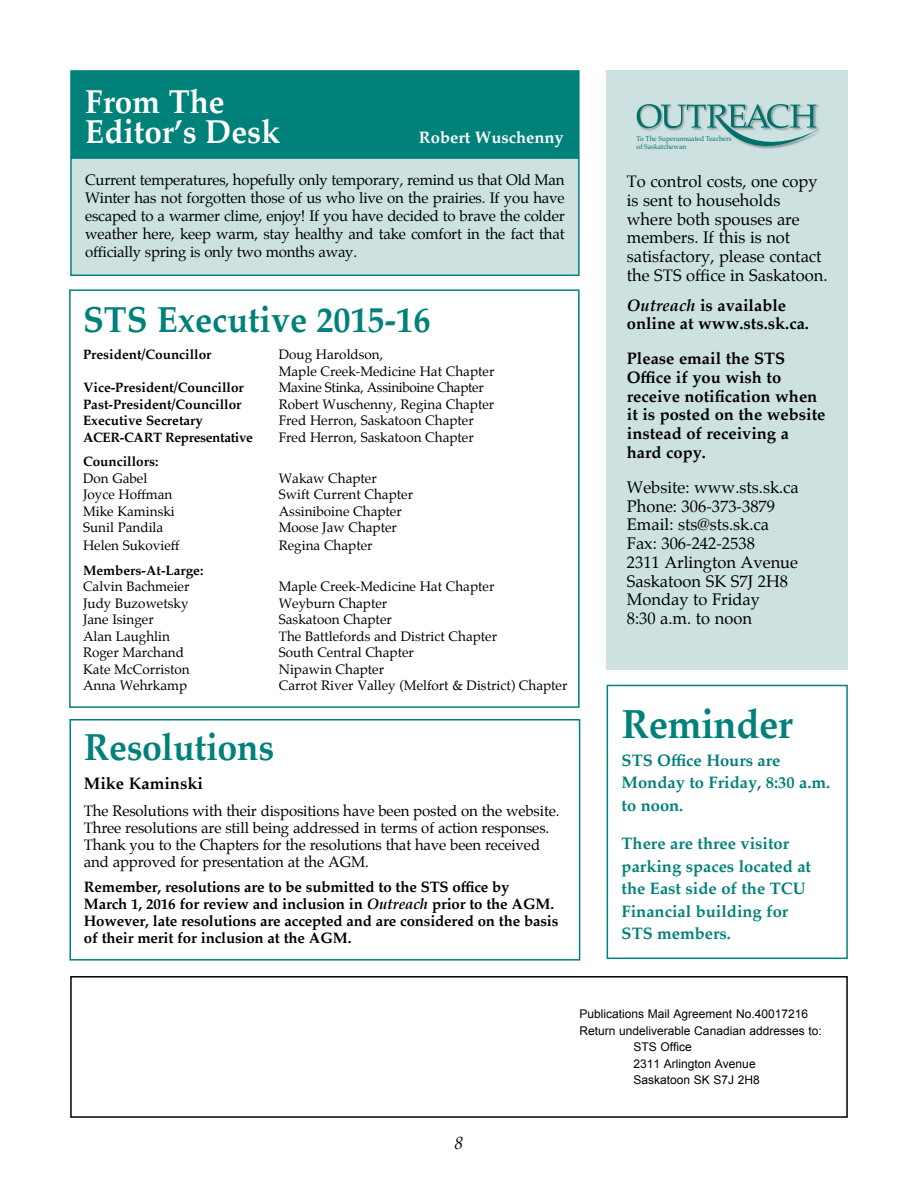
<style>
.page{position:relative;width:918px;height:1188px;background:#fff}
.page>*{position:absolute;margin:0;border:0;box-sizing:border-box;transform-origin:0 0}
.t1{font:700 40.5px "Palatino";letter-spacing:-.015em;color:#008179;scale:.95 1}
.t2{font:700 37.5px "Palatino";letter-spacing:-.01em;color:#008179;scale:.95 1}
.t3{font:700 36px "Palatino";color:#008179;scale:.95 1}
.t4{font:700 33px/30px "Palatino";color:#fff;scale:.95 1}
.t5{font:italic 18px "Palatino";color:#000}
.t6{font:16.5px/18.8px "Palatino";color:#000}
.t7{font:700 16.5px/18.8px "Palatino";color:#000}
.t8{font:700 16.5px/22.5px "Palatino";color:#008179}
.t9{font:700 16.5px "Palatino";color:#fff}
.t10{font:15px/18px "Palatino";letter-spacing:-.01em;color:#000;text-align:justify}
.t11{font:700 15px/17px "Palatino";letter-spacing:-.01em;color:#000}
.t12{font:13.5px/16.5px "Palatino";color:#000}
.t13{font:700 13.5px "Palatino";color:#000}
.t14{font:13.5px "Palatino";letter-spacing:-.025em;color:#000}
.t15{font:700 13.5px "Palatino";letter-spacing:-.025em;color:#000}
.t16{font:12px "Arial";color:#000}
.t17{font:7.05px/8.1px "Palatino";color:#008179;scale:.95 1}
.s1{font-style:italic}
</style>
<div class="page">
<div style="left:607px;top:70px;width:241px;height:600px;background:#cde1e0"></div>
<svg style="left:637px;top:104px;width:181px;height:45px"></svg>
<div style="left:70px;top:976px;width:778px;height:142px;border:2px solid #000"></div>
<div style="left:607px;top:685px;width:241px;height:274px;border:2px solid #008179"></div>
<div style="left:71px;top:158px;width:508px;height:117px;background:#cde1e0"></div>
<div style="left:70px;top:157px;width:510px;height:119px;border:2px solid #008179"></div>
<div style="left:71px;top:71px;width:508px;height:86px;background:#008179"></div>
<div style="left:70px;top:70px;width:510px;height:88px;border:2px solid #008179"></div>
<div style="left:69px;top:719px;width:511px;height:242px;border:2px solid #008179"></div>
<div style="left:69px;top:289px;width:511px;height:419px;border:2px solid #008179"></div>
<h3 class="t4" style="left:85px;top:86px;width:207px">From The<br>Editor’s Desk</h3>
<p class="t9" style="left:419px;top:123px;width:146px">Robert Wuschenny</p>
<p class="t10" style="left:85px;top:171px;width:481px">Current temperatures, hopefully only temporary, remind us that Old Man Winter has not forgotten those of us who live on the prairies. If you have escaped to a warmer clime, enjoy! If you have decided to brave the colder weather here, keep warm, stay healthy and take comfort in the fact that officially spring is only two months away.</p>
<h3 class="t3" style="left:83px;top:289px;width:367px">STS Executive 2015-16</h3>
<p class="t13" style="left:83px;top:343px;width:130px">President/Councillor</p>
<p class="t12" style="left:279px;top:346px;width:217px">Doug Haroldson,<br>Maple Creek-Medicine Hat Chapter</p>
<p class="t13" style="left:83px;top:376px;width:162px">Vice-President/Councillor</p>
<p class="t14" style="left:279px;top:376px;width:206px">Maxine Stinka, Assiniboine Chapter</p>
<p class="t13" style="left:83px;top:393px;width:160px">Past-President/Councillor</p>
<p class="t12" style="left:279px;top:396px;width:217px">Robert Wuschenny, Regina Chapter</p>
<p class="t13" style="left:83px;top:409px;width:121px">Executive Secretary</p>
<p class="t12" style="left:279px;top:412px;width:196px">Fred Herron, Saskatoon Chapter</p>
<p class="t15" style="left:83px;top:426px;width:171px">ACER-CART Representative</p>
<p class="t12" style="left:279px;top:429px;width:196px">Fred Herron, Saskatoon Chapter</p>
<p class="t13" style="left:83px;top:450px;width:77px">Councillors:</p>
<p class="t12" style="left:83px;top:470px;width:66px">Don Gabel</p>
<p class="t12" style="left:279px;top:470px;width:99px">Wakaw Chapter</p>
<p class="t12" style="left:83px;top:486px;width:91px">Joyce Hoffman</p>
<p class="t12" style="left:279px;top:486px;width:136px">Swift Current Chapter</p>
<p class="t12" style="left:83px;top:503px;width:93px">Mike Kaminski</p>
<p class="t12" style="left:279px;top:503px;width:124px">Assiniboine Chapter</p>
<p class="t12" style="left:83px;top:519px;width:82px">Sunil Pandila</p>
<p class="t12" style="left:279px;top:519px;width:120px">Moose Jaw Chapter</p>
<p class="t12" style="left:83px;top:537px;width:98px">Helen Sukovieff</p>
<p class="t12" style="left:279px;top:537px;width:95px">Regina Chapter</p>
<p class="t13" style="left:83px;top:559px;width:122px">Members-At-Large:</p>
<p class="t12" style="left:83px;top:579px;width:108px">Calvin Bachmeier</p>
<p class="t12" style="left:279px;top:579px;width:217px">Maple Creek-Medicine Hat Chapter</p>
<p class="t12" style="left:83px;top:595px;width:107px">Judy Buzowetsky</p>
<p class="t12" style="left:279px;top:595px;width:110px">Weyburn Chapter</p>
<p class="t12" style="left:83px;top:612px;width:72px">Jane Isinger</p>
<p class="t12" style="left:279px;top:612px;width:115px">Saskatoon Chapter</p>
<p class="t12" style="left:83px;top:628px;width:88px">Alan Laughlin</p>
<p class="t12" style="left:279px;top:628px;width:220px">The Battlefords and District Chapter</p>
<p class="t12" style="left:83px;top:645px;width:102px">Roger Marchand</p>
<p class="t12" style="left:279px;top:645px;width:137px">South Central Chapter</p>
<p class="t12" style="left:83px;top:661px;width:108px">Kate McCorriston</p>
<p class="t12" style="left:279px;top:661px;width:107px">Nipawin Chapter</p>
<p class="t12" style="left:83px;top:678px;width:106px">Anna Wehrkamp</p>
<p class="t12" style="left:279px;top:678px;width:290px">Carrot River Valley (Melfort &amp; District) Chapter</p>
<h2 class="t2" style="left:84px;top:716px;width:202px">Resolutions</h2>
<p class="t7" style="left:84px;top:773px;width:121px">Mike Kaminski</p>
<p class="t10" style="left:84px;top:803px;width:477px;line-height:17px;text-align:left">The Resolutions with their dispositions have been posted on the website.<br>Three resolutions are still being addressed in terms of action responses.<br>Thank you to the Chapters for the resolutions that have been received and approved for presentation at the AGM.</p>
<p class="t11" style="left:84px;top:878px;width:476px">Remember, resolutions are to be submitted to the STS office by<br>March 1, 2016 for review and inclusion in <span class="s1">Outreach</span> prior to the AGM.<br>However, late resolutions are accepted and are considered on the basis of their merit for inclusion at the AGM.</p>
<p class="t17" style="left:637px;top:134px;width:102px">To The Superannuated Teachers of Saskatchewan</p>
<p class="t6" style="left:627px;top:172px;width:202px">To control costs, one copy is sent to households where both spouses are members. If this is not satisfactory, please contact the STS office in Saskatoon.</p>
<p class="t7" style="left:627px;top:295px;width:184px"><span class="s1">Outreach</span> is available online at www.sts.sk.ca.</p>
<p class="t7" style="left:627px;top:349px;width:200px">Please email the STS<br>Office if you wish to receive notification when it is posted on the website instead of receiving a hard copy.</p>
<p class="t6" style="left:627px;top:478px;width:174px">Website: www.sts.sk.ca<br>Phone: 306-373-3879<br>Email: sts@sts.sk.ca<br>Fax: 306-242-2538<br>2311 Arlington Avenue<br>Saskatoon SK S7J 2H8<br>Monday to Friday<br>8:30 a.m. to noon</p>
<h1 class="t1" style="left:622px;top:689px;width:182px">Reminder</h1>
<p class="t8" style="left:622px;top:748px;width:210px">STS Office Hours are<br>Monday to Friday, 8:30 a.m. to noon.</p>
<p class="t8" style="left:622px;top:832px;width:191px">There are three visitor parking spaces located at the East side of the TCU<br>Financial building for<br>STS members.</p>
<h3 class="t5" style="left:454px;top:1128px;width:10px">8</h3>
<p class="t16" style="left:580px;top:1006px;width:230px">Publications Mail Agreement No.40017216</p>
<p class="t16" style="left:580px;top:1023px;width:244px">Return undeliverable Canadian addresses to:</p>
<p class="t16" style="left:634px;top:1039px;width:60px">STS Office</p>
<p class="t16" style="left:634px;top:1056px;width:124px">2311 Arlington Avenue</p>
<p class="t16" style="left:634px;top:1072px;width:128px">Saskatoon SK S7J 2H8</p>
</div>
